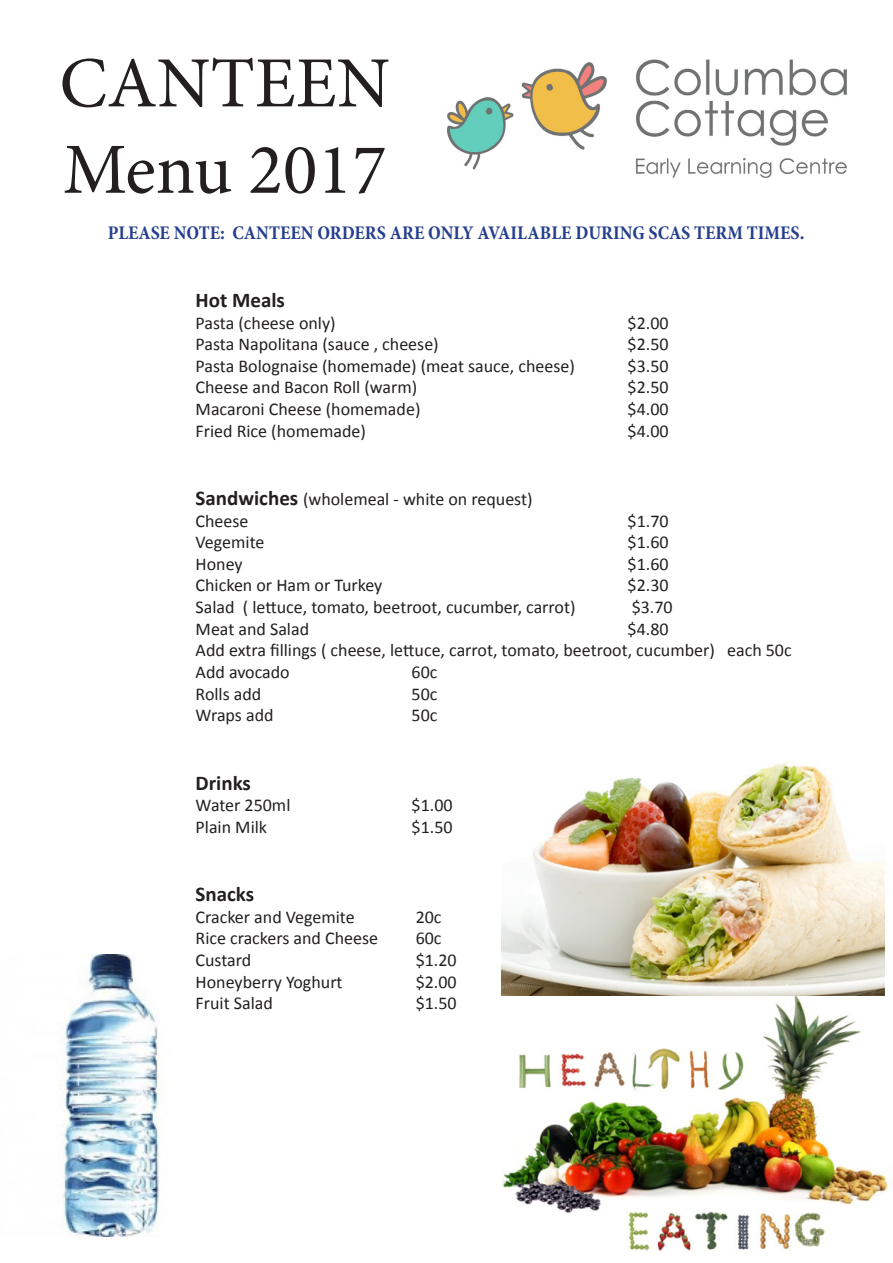
<style>
.page{position:relative;width:893px;height:1263px;background:#fff}
.page>*{position:absolute;margin:0;border:0;box-sizing:border-box;transform-origin:0 0}
.t1{font:72px/86.4px "Minion Pro";color:#231f20}
.t2{font:700 21px "Calibri";color:#231f20}
.t3{font:700 condensed 19.5px "Minion Pro";color:#253f8e}
.t4{font:18px "Calibri";color:#231f20}
.s1{font-weight:700;font-size:21px}
</style>
<div class="page">
<img style="left:60px;top:955px;width:99px;height:282px">
<img style="left:447px;top:59px;width:400px;height:119px">
<img style="left:502px;top:991px;width:386px;height:260px">
<img style="left:502px;top:762px;width:382px;height:233px">
<p class="t1" style="left:59px;top:40px;width:332px">CANTEEN<br>Menu 2017</p>
<p class="t3" style="left:108px;top:220px;width:698px">PLEASE NOTE: CANTEEN ORDERS ARE ONLY AVAILABLE DURING SCAS TERM TIMES.</p>
<p class="t2" style="left:196px;top:287px;width:91px">Hot Meals</p>
<p class="t4" style="left:196px;top:311px;width:142px">Pasta (cheese only)</p>
<p class="t4" style="left:628px;top:311px;width:43px">$2.00</p>
<p class="t4" style="left:196px;top:333px;width:245px">Pasta Napolitana (sauce , cheese)</p>
<p class="t4" style="left:628px;top:333px;width:43px">$2.50</p>
<p class="t4" style="left:196px;top:355px;width:381px">Pasta Bolognaise (homemade) (meat sauce, cheese)</p>
<p class="t4" style="left:628px;top:355px;width:43px">$3.50</p>
<p class="t4" style="left:196px;top:376px;width:223px">Cheese and Bacon Roll (warm)</p>
<p class="t4" style="left:628px;top:376px;width:43px">$2.50</p>
<p class="t4" style="left:196px;top:398px;width:226px">Macaroni Cheese (homemade)</p>
<p class="t4" style="left:628px;top:398px;width:43px">$4.00</p>
<p class="t4" style="left:196px;top:419px;width:172px">Fried Rice (homemade)</p>
<p class="t4" style="left:628px;top:419px;width:43px">$4.00</p>
<p class="t4" style="left:196px;top:488px;width:339px"><span class="s1">Sandwiches</span> (wholemeal - white on request)</p>
<p class="t4" style="left:196px;top:509px;width:54px">Cheese</p>
<p class="t4" style="left:628px;top:509px;width:43px">$1.70</p>
<p class="t4" style="left:196px;top:531px;width:70px">Vegemite</p>
<p class="t4" style="left:628px;top:531px;width:43px">$1.60</p>
<p class="t4" style="left:196px;top:553px;width:49px">Honey</p>
<p class="t4" style="left:628px;top:553px;width:43px">$1.60</p>
<p class="t4" style="left:196px;top:574px;width:188px">Chicken or Ham or Turkey</p>
<p class="t4" style="left:628px;top:574px;width:43px">$2.30</p>
<p class="t4" style="left:196px;top:596px;width:381px">Salad ( lettuce, tomato, beetroot, cucumber, carrot)</p>
<p class="t4" style="left:632px;top:596px;width:43px">$3.70</p>
<p class="t4" style="left:196px;top:617px;width:115px">Meat and Salad</p>
<p class="t4" style="left:628px;top:617px;width:43px">$4.80</p>
<p class="t4" style="left:196px;top:639px;width:598px">Add extra fillings ( cheese, lettuce, carrot, tomato, beetroot, cucumber) each 50c</p>
<p class="t4" style="left:196px;top:661px;width:96px">Add avocado</p>
<p class="t4" style="left:412px;top:661px;width:27px">60c</p>
<p class="t4" style="left:196px;top:682px;width:67px">Rolls add</p>
<p class="t4" style="left:412px;top:682px;width:27px">50c</p>
<p class="t4" style="left:196px;top:704px;width:80px">Wraps add</p>
<p class="t4" style="left:412px;top:704px;width:27px">50c</p>
<p class="t2" style="left:196px;top:769px;width:57px">Drinks</p>
<p class="t4" style="left:196px;top:794px;width:96px">Water 250ml</p>
<p class="t4" style="left:412px;top:794px;width:43px">$1.00</p>
<p class="t4" style="left:196px;top:815px;width:73px">Plain Milk</p>
<p class="t4" style="left:412px;top:815px;width:43px">$1.50</p>
<p class="t2" style="left:196px;top:881px;width:60px">Snacks</p>
<p class="t4" style="left:196px;top:905px;width:161px">Cracker and Vegemite</p>
<p class="t4" style="left:416px;top:905px;width:27px">20c</p>
<p class="t4" style="left:196px;top:927px;width:184px">Rice crackers and Cheese</p>
<p class="t4" style="left:416px;top:927px;width:27px">60c</p>
<p class="t4" style="left:196px;top:949px;width:57px">Custard</p>
<p class="t4" style="left:416px;top:949px;width:43px">$1.20</p>
<p class="t4" style="left:196px;top:970px;width:149px">Honeyberry Yoghurt</p>
<p class="t4" style="left:416px;top:970px;width:43px">$2.00</p>
<p class="t4" style="left:196px;top:992px;width:79px">Fruit Salad</p>
<p class="t4" style="left:416px;top:992px;width:43px">$1.50</p>
</div>
